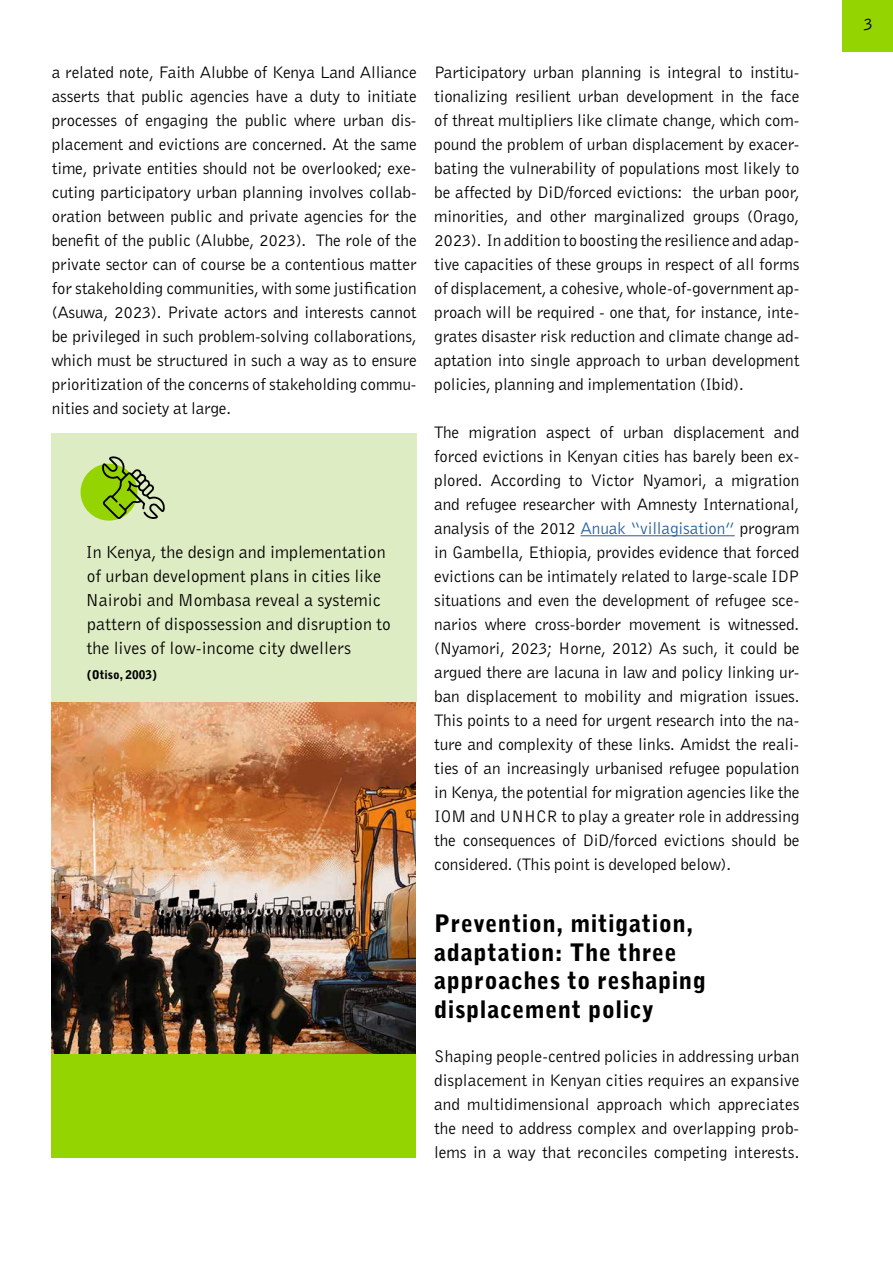
<style>
.page{position:relative;width:893px;height:1263px;background:#fff}
.page>*{position:absolute;margin:0;border:0;box-sizing:border-box;transform-origin:0 0}
.t1{font:900 24px/28.8px "Bell Gothic";letter-spacing:.02em;color:#000}
.t2{font:18px/24px "Bell Gothic";color:#000}
.t3{font:17.25px/24px "Bell Gothic";letter-spacing:-.01em;color:#000;text-align:justify}
.t4{font:900 12px "Bell Gothic";color:#000}
.s1{color:#215e9e}
</style>
<div class="page">
<div style="left:842px;top:0;width:51px;height:52px;background:#94d400"></div>
<div style="left:51px;top:966px;width:364px;height:192px;background:#94d400"></div>
<img style="left:51px;top:702px;width:364px;height:352px">
<div style="left:51px;top:433px;width:365px;height:269px;background:#deecc3"></div>
<div style="left:81px;top:464px;width:56px;height:57px;background:#94d400;border-radius:50%"></div>
<svg style="left:102px;top:456px;width:63px;height:63px"></svg>
<hr style="left:580px;top:535px;width:155px;height:1px;background:#215e9e">
<p class="t3" style="left:52px;top:60px;width:366px">a related note, Faith Alubbe of Kenya Land Alliance asserts that public agencies have a duty to initiate processes of engaging the public where urban dis&shy;placement and evictions are concerned. At the same time, private entities should not be overlooked; exe&shy;cuting participatory urban planning involves collab&shy;oration between public and private agencies for the benefit of the public (Alubbe, 2023). The role of the private sector can of course be a contentious matter for stakeholding communities, with some justification (Asuwa, 2023). Private actors and interests cannot be privileged in such problem-solving collaborations, which must be structured in such a way as to ensure prioritization of the concerns of stakeholding commu&shy;nities and society at large.</p>
<p class="t2" style="left:86px;top:540px;width:307px">In Kenya, the design and implementation of urban development plans in cities like Nairobi and Mombasa reveal a systemic pattern of dispossession and disruption to the lives of low-income city dwellers</p>
<p class="t4" style="left:87px;top:667px;width:71px">(Otiso, 2003)</p>
<p class="t3" style="left:434px;top:60px;width:367px">Participatory urban planning is integral to institu&shy;tionalizing resilient urban development in the face of threat multipliers like climate change, which com&shy;pound the problem of urban displacement by exacer&shy;bating the vulnerability of populations most likely to be affected by DiD/forced evictions: the urban poor, minorities, and other marginalized groups (Orago, 2023). In addition to boosting the resilience and adap&shy;tive capacities of these groups in respect of all forms of displacement, a cohesive, whole-of-government ap&shy;proach will be required - one that, for instance, inte&shy;grates disaster risk reduction and climate change ad&shy;aptation into single approach to urban development policies, planning and implementation (Ibid).</p>
<p class="t3" style="left:434px;top:420px;width:367px">The migration aspect of urban displacement and forced evictions in Kenyan cities has barely been ex&shy;plored. According to Victor Nyamori, a migration and refugee researcher with Amnesty International, analysis of the 2012 <span class="s1">Anuak “villagisation”</span> program in Gambella, Ethiopia, provides evidence that forced evictions can be intimately related to large-scale IDP situations and even the development of refugee sce&shy;narios where cross-border movement is witnessed. (Nyamori, 2023; Horne, 2012) As such, it could be argued there are lacuna in law and policy linking ur&shy;ban displacement to mobility and migration issues.<br>This points to a need for urgent research into the na&shy;ture and complexity of these links. Amidst the reali&shy;ties of an increasingly urbanised refugee population in Kenya, the potential for migration agencies like the IOM and UNHCR to play a greater role in addressing the consequences of DiD/forced evictions should be considered. (This point is developed below).</p>
<h1 class="t1" style="left:434px;top:909px;width:273px">Prevention, mitigation, adaptation: The three approaches to reshaping displacement policy</h1>
<p class="t3" style="left:434px;top:1044px;width:367px">Shaping people-centred policies in addressing urban displacement in Kenyan cities requires an expansive and multidimensional approach which appreciates the need to address complex and overlapping prob&shy;lems in a way that reconciles competing interests.</p>
<p class="t2" style="left:863px;top:11px;width:12px">3</p>
</div>
